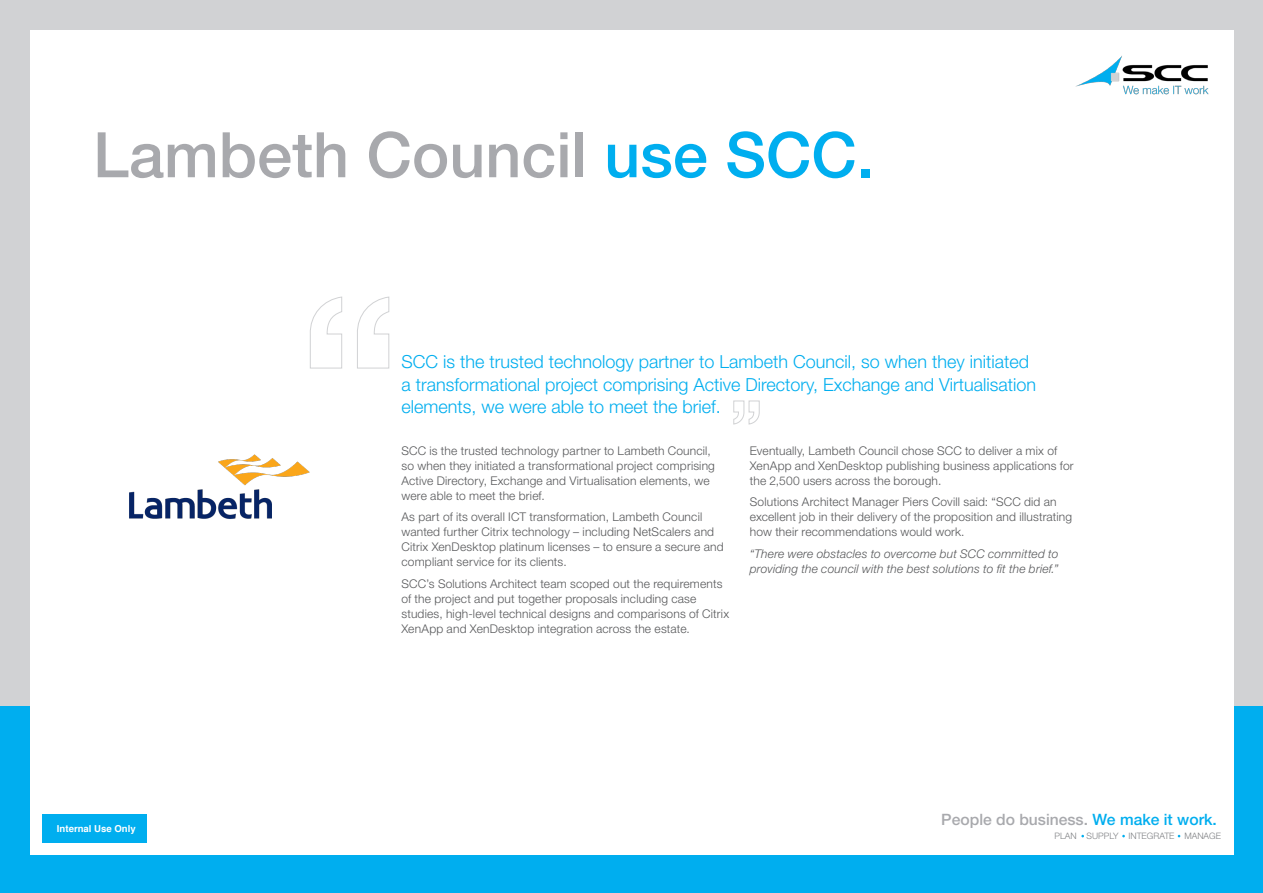
<style>
.page{position:relative;width:1263px;height:893px;background:#fff}
.page>*{position:absolute;margin:0;border:0;box-sizing:border-box;transform-origin:0 0}
.t1{font:500 62.85px "Helvetica Neue LT Std";color:#a8a9ad}
.intro_paragraph{font:300 18px/22.5px "Helvetica Neue LT Std";color:#00aeef}
.t2{font:500 15.6px "Helvetica Neue LT Std";color:#a8a9ad}
.text{font:300 12px/15px "Helvetica Neue LT Std";letter-spacing:.015em;color:#57585a}
.text-2{font:italic 300 12px/15px "Helvetica Neue LT Std";letter-spacing:.01em;color:#57585a}
.t3{font:700 9.6px "Helvetica";color:#fff}
.t4{font:300 8.85px "Helvetica Neue LT Std";color:#808285}
.s1{color:#00aeef}
</style>
<div class="page">
<div style="left:0;top:706px;width:1263px;height:187px;background:#00aeef"></div>
<div style="left:0;top:0;width:1263px;height:706px;background:#d1d2d4"></div>
<div style="left:30px;top:30px;width:1203px;height:825px;background:#fff"></div>
<img style="left:1075px;top:56px;width:134px;height:39px">
<svg style="left:310px;top:296px;width:80px;height:73px"></svg>
<svg style="left:733px;top:400px;width:27px;height:25px"></svg>
<div style="left:43px;top:814px;width:104px;height:28px;background:#00aeef"></div>
<img style="left:129px;top:454px;width:181px;height:65px">
<p class="t1" style="left:93px;top:117px;width:783px">Lambeth Council <span class="s1">use SCC.</span></p>
<p class="t3" style="left:57px;top:821px;width:80px">Internal Use Only</p>
<p class="intro_paragraph" style="left:401px;top:350px;width:636px">SCC is the trusted technology partner to Lambeth Council, so when they initiated a transformational project comprising Active Directory, Exchange and Virtualisation elements, we were able to meet the brief.</p>
<p class="text" style="left:401px;top:443px;width:315px">SCC is the trusted technology partner to Lambeth Council, so when they initiated a transformational project comprising Active Directory, Exchange and Virtualisation elements, we were able to meet the brief.</p>
<p class="text" style="left:401px;top:509px;width:324px">As part of its overall ICT transformation, Lambeth Council wanted further Citrix technology – including NetScalers and Citrix XenDesktop platinum licenses – to ensure a secure and compliant service for its clients.</p>
<p class="text" style="left:401px;top:576px;width:329px">SCC’s Solutions Architect team scoped out the requirements of the project and put together proposals including case studies, high-level technical designs and comparisons of Citrix XenApp and XenDesktop integration across the estate.</p>
<p class="text" style="left:750px;top:443px;width:325px">Eventually, Lambeth Council chose SCC to deliver a mix of<br>XenApp and XenDesktop publishing business applications for the 2,500 users across the borough.</p>
<p class="text" style="left:750px;top:494px;width:324px">Solutions Architect Manager Piers Covill said: “SCC did an excellent job in their delivery of the proposition and illustrating how their recommendations would work.</p>
<p class="text-2" style="left:750px;top:546px;width:310px">“There were obstacles to overcome but SCC committed to providing the council with the best solutions to fit the brief.”</p>
<p class="t2" style="left:941px;top:811px;width:277px">People do business. <span class="s1">We make it work.</span></p>
<p class="t4" style="left:1054px;top:830px;width:168px">PLAN SUPPLY INTEGRATE MANAGE</p>
</div>
